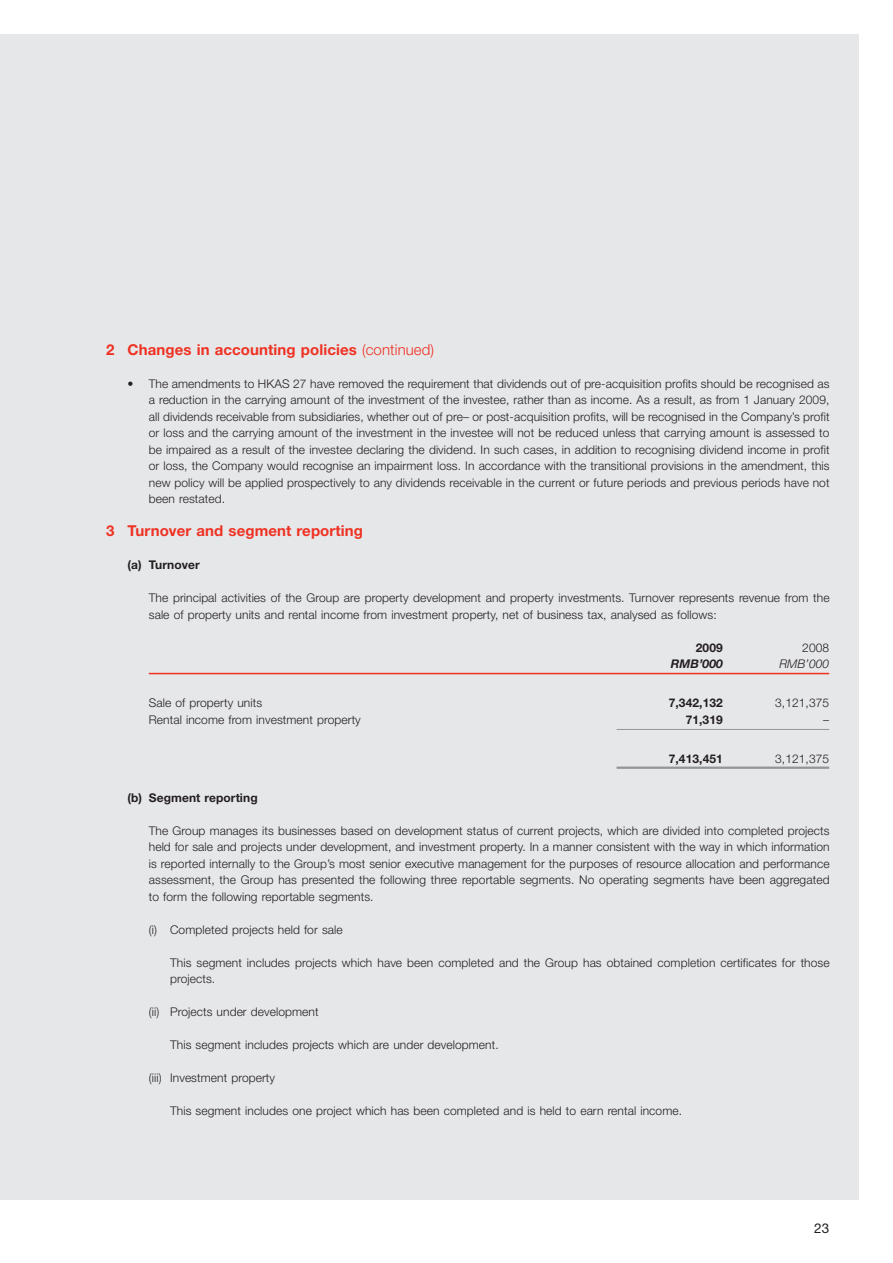
<style>
.page{position:relative;width:893px;height:1263px;background:#fff}
.page>*{position:absolute;margin:0;border:0;box-sizing:border-box;transform-origin:0 0}
.t1{font:700 15px "Helvetica Neue LT Std";letter-spacing:.005em;color:#ef3122}
.t2{font:13.5px "Helvetica Neue LT Std";color:#231f20}
.t3{font:300 12px/16.5px "Helvetica Neue LT Std";letter-spacing:.005em;color:#231f20;text-align:justify}
.t4{font:700 12px "Helvetica Neue LT Std";letter-spacing:.005em;color:#231f20}
.t5{font:italic 700 12px "Helvetica Neue LT Std";letter-spacing:.005em;color:#231f20}
.t6{font:italic 300 12px "Helvetica Neue LT Std";letter-spacing:.005em;color:#231f20}
.s1{font-weight:300}
</style>
<div class="page">
<div style="left:0;top:34px;width:859px;height:1165px;background:#e6e7e9"></div>
<hr style="left:149px;top:673px;width:680px;height:1px;background:#ef3122">
<hr style="left:617px;top:729px;width:212px;height:1px;background:#939598">
<hr style="left:617px;top:766px;width:212px;height:3px;background:#939598">
<p class="t1" style="left:106px;top:340px;width:329px">2 Changes in accounting policies <span class="s1">(continued)</span></p>
<p class="t3" style="left:149px;top:375px;width:682px;text-indent:-21px">• The amendments to HKAS 27 have removed the requirement that dividends out of pre-acquisition profits should be recognised as a reduction in the carrying amount of the investment of the investee, rather than as income. As a result, as from 1 January 2009, all dividends receivable from subsidiaries, whether out of pre– or post-acquisition profits, will be recognised in the Company’s profit or loss and the carrying amount of the investment in the investee will not be reduced unless that carrying amount is assessed to be impaired as a result of the investee declaring the dividend. In such cases, in addition to recognising dividend income in profit or loss, the Company would recognise an impairment loss. In accordance with the transitional provisions in the amendment, this new policy will be applied prospectively to any dividends receivable in the current or future periods and previous periods have not been restated.</p>
<p class="t1" style="left:106px;top:522px;width:258px">3 Turnover and segment reporting</p>
<p class="t4" style="left:128px;top:558px;width:74px">(a) Turnover</p>
<p class="t3" style="left:149px;top:589px;width:682px">The principal activities of the Group are property development and property investments. Turnover represents revenue from the sale of property units and rental income from investment property, net of business tax, analysed as follows:</p>
<p class="t4" style="left:696px;top:640px;width:28px">2009</p>
<p class="t3" style="left:802px;top:639px;width:28px">2008</p>
<p class="t5" style="left:671px;top:657px;width:54px">RMB’000</p>
<p class="t6" style="left:779px;top:657px;width:51px">RMB’000</p>
<p class="t3" style="left:149px;top:694px;width:115px">Sale of property units</p>
<p class="t4" style="left:669px;top:696px;width:56px">7,342,132</p>
<p class="t3" style="left:775px;top:694px;width:56px">3,121,375</p>
<p class="t3" style="left:149px;top:711px;width:214px">Rental income from investment property</p>
<p class="t4" style="left:686px;top:712px;width:39px">71,319</p>
<p class="t3" style="left:823px;top:711px;width:7px">–</p>
<p class="t4" style="left:669px;top:751px;width:56px">7,413,451</p>
<p class="t3" style="left:775px;top:750px;width:56px">3,121,375</p>
<p class="t4" style="left:128px;top:790px;width:132px">(b) Segment reporting</p>
<p class="t3" style="left:149px;top:822px;width:682px">The Group manages its businesses based on development status of current projects, which are divided into completed projects held for sale and projects under development, and investment property. In a manner consistent with the way in which information is reported internally to the Group’s most senior executive management for the purposes of resource allocation and performance assessment, the Group has presented the following three reportable segments. No operating segments have been aggregated to form the following reportable segments.</p>
<p class="t3" style="left:149px;top:921px;width:195px">(i) Completed projects held for sale</p>
<p class="t3" style="left:170px;top:954px;width:661px">This segment includes projects which have been completed and the Group has obtained completion certificates for those projects.</p>
<p class="t3" style="left:149px;top:1003px;width:171px">(ii) Projects under development</p>
<p class="t3" style="left:170px;top:1036px;width:330px">This segment includes projects which are under development.</p>
<p class="t3" style="left:149px;top:1069px;width:128px">(iii) Investment property</p>
<p class="t3" style="left:170px;top:1102px;width:513px">This segment includes one project which has been completed and is held to earn rental income.</p>
<p class="t2" style="left:814px;top:1220px;width:17px">23</p>
</div>
